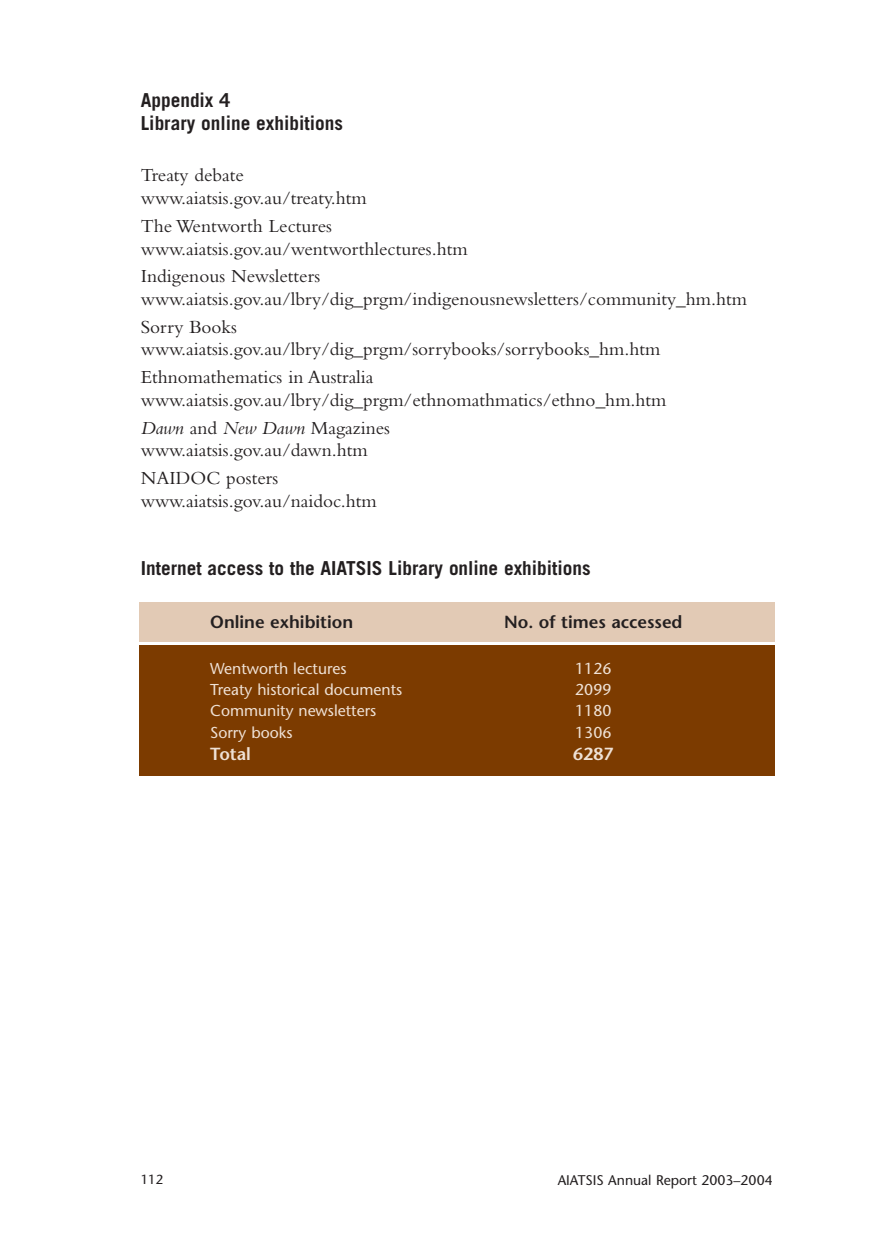
<style>
.page{position:relative;width:874px;height:1241px;background:#fff}
.page>*{position:absolute;margin:0;border:0;box-sizing:border-box;transform-origin:0 0}
.t1{font:19.25px/22.8px "Bembo";color:#231f20}
.t2{font:700 19.25px/23.1px "Trade Gothic";color:#231f20}
.t3{font:600 17.5px "Stone Sans";color:#231f20}
.t4{font:600 17.5px "Stone Sans";color:#efe1d5}
.t5{font:15.75px "Stone Sans";color:#efe1d5}
.t6{font:14px "Stone Sans";color:#231f20}
.t7{font:13.12px "Stone Sans";color:#231f20}
.s1{font-style:italic}
</style>
<div class="page">
<div style="left:139px;top:645px;width:635px;height:130px;background:#7c3b00"></div>
<div style="left:139px;top:603px;width:635px;height:39px;background:#e2cab5"></div>
<p class="t2" style="left:141px;top:90px;width:204px">Appendix 4<br>Library online exhibitions</p>
<p class="t1" style="left:141px;top:166px;width:227px">Treaty debate www.aiatsis.gov.au/treaty.htm</p>
<p class="t1" style="left:141px;top:216px;width:328px">The Wentworth Lectures www.aiatsis.gov.au/wentworthlectures.htm</p>
<p class="t1" style="left:141px;top:267px;width:607px">Indigenous Newsletters www.aiatsis.gov.au/lbry/dig_prgm/indigenousnewsletters/community_hm.htm</p>
<p class="t1" style="left:141px;top:317px;width:521px">Sorry Books www.aiatsis.gov.au/lbry/dig_prgm/sorrybooks/sorrybooks_hm.htm</p>
<p class="t1" style="left:141px;top:367px;width:527px">Ethnomathematics in Australia www.aiatsis.gov.au/lbry/dig_prgm/ethnomathmatics/ethno_hm.htm</p>
<p class="t1" style="left:141px;top:418px;width:251px"><span class="s1">Dawn</span> and <span class="s1">New Dawn</span> Magazines www.aiatsis.gov.au/dawn.htm</p>
<p class="t1" style="left:141px;top:468px;width:237px">NAIDOC posters www.aiatsis.gov.au/naidoc.htm</p>
<p class="t2" style="left:141px;top:559px;width:451px">Internet access to the AIATSIS Library online exhibitions</p>
<p class="t3" style="left:210px;top:615px;width:144px">Online exhibition</p>
<p class="t3" style="left:504px;top:615px;width:180px">No. of times accessed</p>
<p class="t5" style="left:210px;top:662px;width:138px">Wentworth lectures</p>
<p class="t5" style="left:575px;top:662px;width:38px">1126</p>
<p class="t5" style="left:210px;top:683px;width:193px">Treaty historical documents</p>
<p class="t5" style="left:575px;top:683px;width:38px">2099</p>
<p class="t5" style="left:210px;top:705px;width:167px">Community newsletters</p>
<p class="t5" style="left:575px;top:705px;width:38px">1180</p>
<p class="t5" style="left:210px;top:726px;width:84px">Sorry books</p>
<p class="t5" style="left:575px;top:726px;width:38px">1306</p>
<p class="t4" style="left:210px;top:747px;width:42px">Total</p>
<p class="t4" style="left:573px;top:747px;width:42px">6287</p>
<p class="t7" style="left:141px;top:1174px;width:24px">112</p>
<p class="t6" style="left:557px;top:1174px;width:216px">AIATSIS Annual Report 2003–2004</p>
</div>
